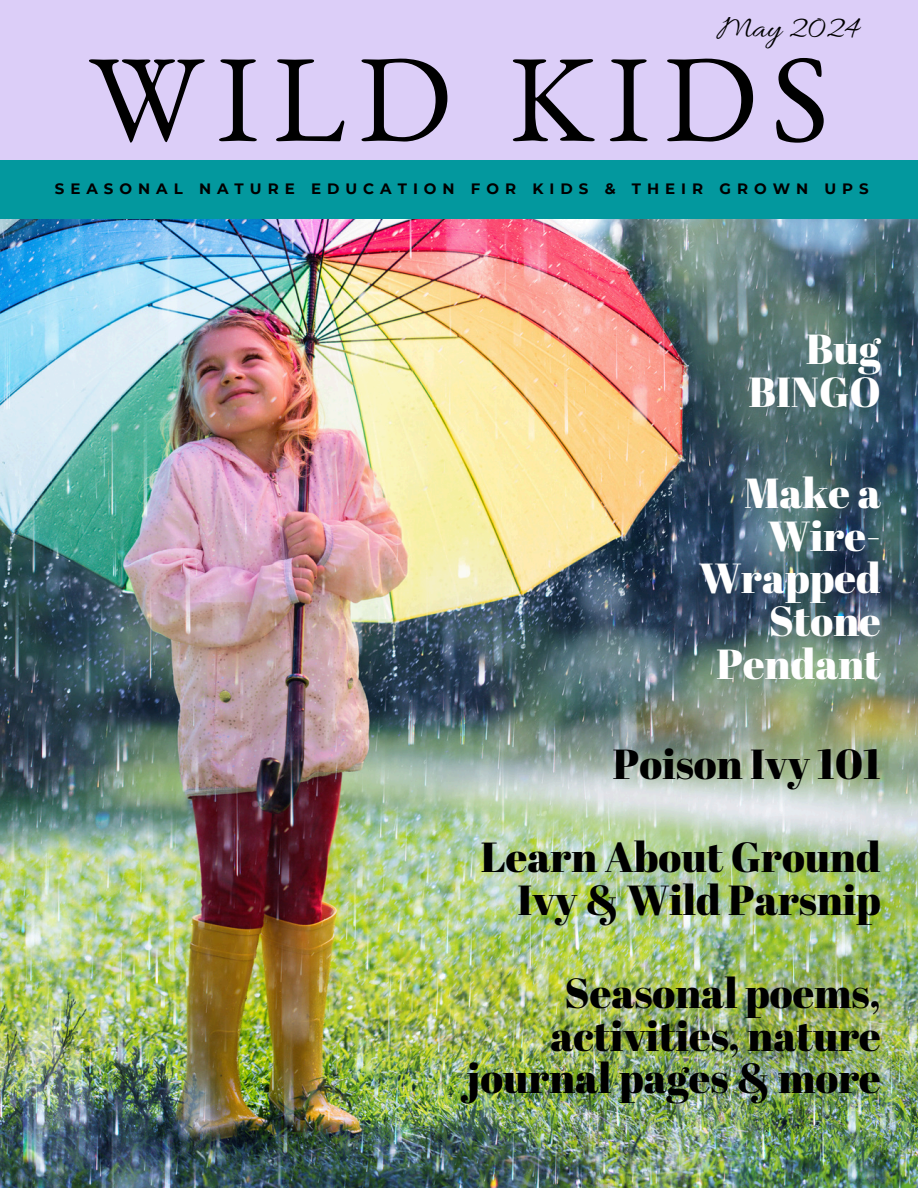
<style>
.page{position:relative;width:918px;height:1188px;background:#fff}
.page>*{position:absolute;margin:0;border:0;box-sizing:border-box;transform-origin:0 0}
.t1{font:124.5px "Benne";letter-spacing:.11em;color:#000}
.t2{font:42px/42.8px "Abril Fatface";color:#000;text-align:right}
.t3{font:42px/42.8px "Abril Fatface";color:#fff;text-align:right}
.t4{font:32.7px "Allura";color:#000}
.t5{font:700 15px "Montserrat";letter-spacing:.4em;color:#000}
</style>
<div class="page">
<img style="left:0;top:207px;width:918px;height:981px">
<div style="left:0;top:0;width:918px;height:207px;background:#dccef8"></div>
<div style="left:0;top:161px;width:917px;height:58px;background:#03989e"></div>
<p class="t4" style="left:717px;top:10px;width:144px">May 2024</p>
<h3 class="t1" style="left:89px;top:62px;width:742px">WILD KIDS</h3>
<h1 class="t5" style="left:55px;top:180px;width:816px">SEASONAL NATURE EDUCATION FOR KIDS &amp; THEIR GROWN UPS</h1>
<h2 class="t3" style="left:748px;top:327px;width:134px">Bug<br>BINGO</h2>
<h2 class="t3" style="left:699px;top:470px;width:184px">Make a<br>Wire-<br>Wrapped<br>Stone<br>Pendant</h2>
<h2 class="t2" style="left:613px;top:741px;width:269px">Poison Ivy 101</h2>
<h2 class="t2" style="left:481px;top:834px;width:402px">Learn About Ground<br>Ivy &amp; Wild Parsnip</h2>
<h2 class="t2" style="left:467px;top:970px;width:415px">Seasonal poems, activities, nature journal pages &amp; more</h2>
</div>
